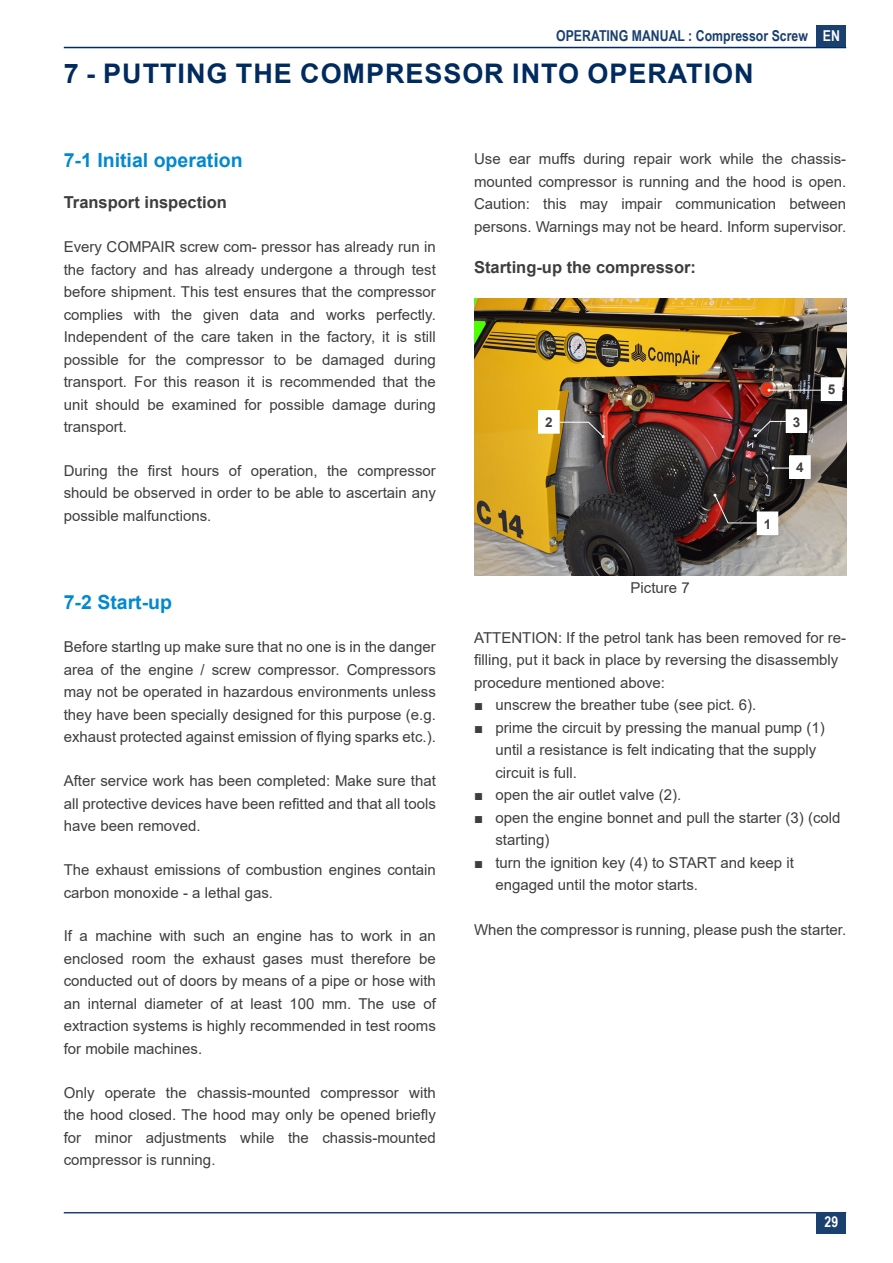
<style>
.page{position:relative;width:893px;height:1263px;background:#fff}
.page>*{position:absolute;margin:0;border:0;box-sizing:border-box;transform-origin:0 0}
.Titre_Grand{font:700 27px "Arial";letter-spacing:.035em;color:#002b5f}
.Titre_Moyen{font:700 19.5px "Arial";color:#0089cf}
.Titre_Petit{font:700 16.5px "Arial";color:#3e3e3f}
.t1{font:15px/22.5px "Arial";color:#3e3e3f;text-align:justify}
.t2{font:700 15px "Arial Narrow";color:#1a406f}
.t3{font:700 15px "Arial Narrow";color:#fff}
.t4{font:700 13.5px "Arial";color:#3e3e3f}
.s1{color:#fff}
</style>
<div class="page">
<div style="left:816px;top:1212px;width:30px;height:21px;background:#1a406f"></div>
<hr style="left:64px;top:47px;width:782px;height:1px;background:#002b5f">
<hr style="left:64px;top:1212px;width:782px;height:1px;background:#1a406f">
<div style="left:816px;top:26px;width:30px;height:21px;background:#1a406f"></div>
<img style="left:474px;top:299px;width:372px;height:276px">
<svg style="left:559px;top:421px;width:46px;height:17px"></svg>
<div style="left:539px;top:410px;width:20px;height:23px;background:#fff"></div>
<div style="left:538px;top:410px;width:22px;height:23px;border:1px solid #fff"></div>
<svg style="left:771px;top:466px;width:18px;height:4px"></svg>
<div style="left:790px;top:456px;width:20px;height:22px;background:#fff"></div>
<div style="left:789px;top:455px;width:22px;height:24px;border:1px solid #fff"></div>
<svg style="left:713px;top:493px;width:45px;height:31px"></svg>
<div style="left:757px;top:512px;width:21px;height:23px;background:#fff"></div>
<svg style="left:754px;top:421px;width:33px;height:16px"></svg>
<div style="left:786px;top:410px;width:21px;height:22px;background:#fff"></div>
<div style="left:786px;top:409px;width:21px;height:24px;border:1px solid #fff"></div>
<hr style="left:769px;top:390px;width:52px;height:1px;background:#fff">
<svg style="left:767px;top:388px;width:4px;height:4px"></svg>
<div style="left:821px;top:378px;width:21px;height:22px;background:#fff"></div>
<div style="left:821px;top:377px;width:21px;height:24px;border:1px solid #fff"></div>
<p class="t2" style="left:556px;top:24px;width:285px">OPERATING MANUAL : Compressor Screw <span class="s1">EN</span></p>
<p class="Titre_Grand" style="left:64px;top:55px;width:691px">7 - PUTTING THE COMPRESSOR INTO OPERATION</p>
<p class="Titre_Moyen" style="left:64px;top:147px;width:180px">7-1 Initial operation</p>
<p class="Titre_Petit" style="left:64px;top:191px;width:165px">Transport inspection</p>
<p class="t1" style="left:64px;top:235px;width:374px">Every COMPAIR screw com- pressor has already run in the factory and has already undergone a through test before shipment. This test ensures that the compressor complies with the given data and works perfectly.<br>Independent of the care taken in the factory, it is still possible for the compressor to be damaged during transport. For this reason it is recommended that the unit should be examined for possible damage during transport.</p>
<p class="t1" style="left:64px;top:459px;width:374px">During the first hours of operation, the compressor should be observed in order to be able to ascertain any possible malfunctions.</p>
<p class="Titre_Moyen" style="left:64px;top:588px;width:110px">7-2 Start-up</p>
<p class="t1" style="left:64px;top:636px;width:374px">Before startlng up make sure that no one is in the danger area of the engine / screw compressor. Compressors may not be operated in hazardous environments unless they have been specially designed for this purpose (e.g. exhaust protected against emission of flying sparks etc.).</p>
<p class="t1" style="left:64px;top:770px;width:374px">After service work has been completed: Make sure that all protective devices have been refitted and that all tools have been removed.</p>
<p class="t1" style="left:64px;top:858px;width:374px">The exhaust emissions of combustion engines contain carbon monoxide - a lethal gas.</p>
<p class="t1" style="left:64px;top:925px;width:374px">If a machine with such an engine has to work in an enclosed room the exhaust gases must therefore be conducted out of doors by means of a pipe or hose with an internal diameter of at least 100 mm. The use of extraction systems is highly recommended in test rooms for mobile machines.</p>
<p class="t1" style="left:64px;top:1081px;width:374px">Only operate the chassis-mounted compressor with the hood closed. The hood may only be opened briefly for minor adjustments while the chassis-mounted compressor is running.</p>
<p class="t1" style="left:474px;top:147px;width:374px">Use ear muffs during repair work while the chassis&shy;mounted compressor is running and the hood is open.<br>Caution: this may impair communication between persons. Warnings may not be heard. Inform supervisor.</p>
<p class="Titre_Petit" style="left:474px;top:255px;width:223px">Starting-up the compressor:</p>
<p class="t4" style="left:545px;top:413px;width:9px">2</p>
<p class="t1" style="left:631px;top:577px;width:61px">Picture 7</p>
<p class="t4" style="left:764px;top:514px;width:9px">1</p>
<p class="t4" style="left:793px;top:412px;width:9px">3</p>
<p class="t4" style="left:796px;top:458px;width:9px">4</p>
<p class="t4" style="left:828px;top:380px;width:9px">5</p>
<p class="t1" style="left:474px;top:626px;width:374px;text-align:left">ATTENTION: If the petrol tank has been removed for re&shy;filling, put it back in place by reversing the disassembly procedure mentioned above:</p>
<p class="t1" style="left:474px;top:693px;width:284px">■ unscrew the breather tube (see pict. 6).</p>
<p class="t1" style="left:495px;top:716px;width:331px;text-align:left;text-indent:-21px">■ prime the circuit by pressing the manual pump (1) until a resistance is felt indicating that the supply circuit is full.</p>
<p class="t1" style="left:474px;top:783px;width:209px">■ open the air outlet valve (2).</p>
<p class="t1" style="left:495px;top:806px;width:347px;text-indent:-21px">■ open the engine bonnet and pull the starter (3) (cold starting)</p>
<p class="t1" style="left:495px;top:851px;width:300px;text-indent:-21px">■ turn the ignition key (4) to START and keep it engaged until the motor starts.</p>
<p class="t1" style="left:474px;top:918px;width:374px">When the compressor is running, please push the starter.</p>
<p class="t3" style="left:824px;top:1211px;width:15px">29</p>
</div>
